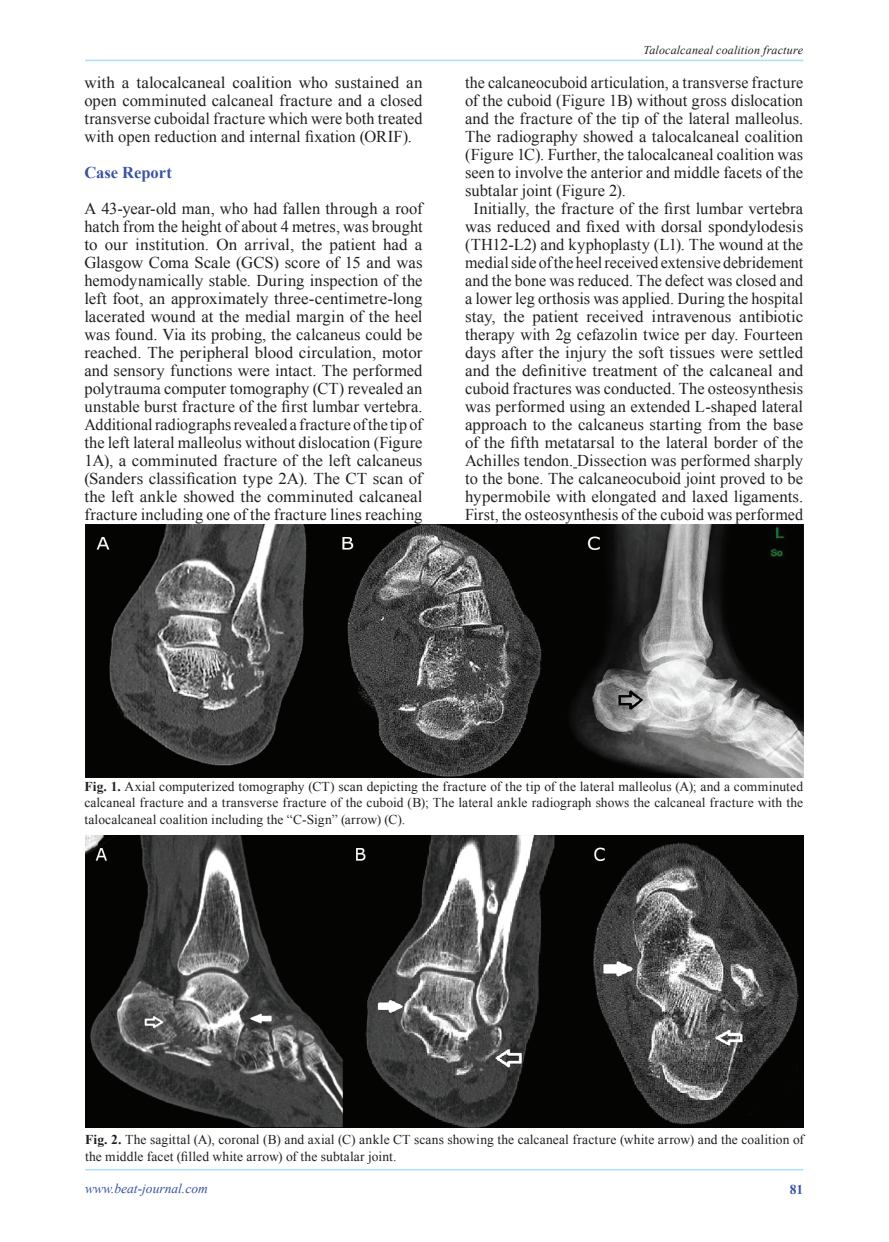
<style>
.page{position:relative;width:889px;height:1242px;background:#fff}
.page>*{position:absolute;margin:0;border:0;box-sizing:border-box;transform-origin:0 0}
.t1{font:16.5px/18px "Times New Roman";color:#231f20;text-align:justify}
.t2{font:700 16.5px "Times New Roman";color:#3a53a3}
.t3{font:13.5px/16.2px "Times New Roman";letter-spacing:.01em;color:#231f20;text-align:justify}
.t4{font:italic 13.5px "Times New Roman";color:#3a53a3}
.t5{font:700 13.5px "Times New Roman";color:#3a53a3}
.t6{font:italic 12px "Times New Roman";letter-spacing:.015em;color:#231f20}
.s1{font-weight:700}
</style>
<div class="page">
<hr style="left:85px;top:1169px;width:718px;height:1px;background:#aae0f9">
<hr style="left:85px;top:60px;width:718px;height:1px;background:#aae0f9">
<img style="left:85px;top:835px;width:718px;height:292px">
<img style="left:85px;top:524px;width:718px;height:254px">
<p class="t1" style="left:84px;top:73px;width:340px">with a talocalcaneal coalition who sustained an open comminuted calcaneal fracture and a closed transverse cuboidal fracture which were both treated with open reduction and internal fixation (ORIF).</p>
<p class="t2" style="left:84px;top:161px;width:89px">Case Report</p>
<p class="t1" style="left:84px;top:199px;width:340px">A 43-year-old man, who had fallen through a roof hatch from the height of about 4 metres, was brought to our institution. On arrival, the patient had a Glasgow Coma Scale (GCS) score of 15 and was hemodynamically stable. During inspection of the left foot, an approximately three-centimetre-long lacerated wound at the medial margin of the heel was found. Via its probing, the calcaneus could be reached. The peripheral blood circulation, motor and sensory functions were intact. The performed polytrauma computer tomography (CT) revealed an unstable burst fracture of the first lumbar vertebra.<br>Additional radiographs revealed a fracture of the tip of the left lateral malleolus without dislocation (Figure 1A), a comminuted fracture of the left calcaneus (Sanders classification type 2A). The CT scan of the left ankle showed the comminuted calcaneal fracture including one of the fracture lines reaching</p>
<p class="t6" style="left:643px;top:42px;width:161px">Talocalcaneal coalition fracture</p>
<p class="t1" style="left:465px;top:73px;width:340px">the calcaneocuboid articulation, a transverse fracture</p>
<p class="t1" style="left:465px;top:91px;width:340px">of the cuboid (Figure 1B) without gross dislocation</p>
<p class="t1" style="left:465px;top:109px;width:340px">and the fracture of the tip of the lateral malleolus.</p>
<p class="t1" style="left:465px;top:127px;width:340px">The radiography showed a talocalcaneal coalition</p>
<p class="t1" style="left:465px;top:145px;width:340px">(Figure 1C). Further, the talocalcaneal coalition was</p>
<p class="t1" style="left:465px;top:163px;width:340px">seen to involve the anterior and middle facets of the</p>
<p class="t1" style="left:465px;top:181px;width:162px">subtalar joint (Figure 2).</p>
<p class="t1" style="left:473px;top:199px;width:331px">Initially, the fracture of the first lumbar vertebra</p>
<p class="t1" style="left:465px;top:217px;width:340px">was reduced and fixed with dorsal spondylodesis</p>
<p class="t1" style="left:465px;top:235px;width:340px">(TH12-L2) and kyphoplasty (L1). The wound at the</p>
<p class="t1" style="left:465px;top:253px;width:340px">medial side of the heel received extensive debridement</p>
<p class="t1" style="left:465px;top:271px;width:340px">and the bone was reduced. The defect was closed and</p>
<p class="t1" style="left:465px;top:289px;width:340px">a lower leg orthosis was applied. During the hospital</p>
<p class="t1" style="left:465px;top:307px;width:340px">stay, the patient received intravenous antibiotic</p>
<p class="t1" style="left:465px;top:325px;width:340px">therapy with 2g cefazolin twice per day. Fourteen</p>
<p class="t1" style="left:465px;top:343px;width:340px">days after the injury the soft tissues were settled</p>
<p class="t1" style="left:465px;top:361px;width:340px">and the definitive treatment of the calcaneal and</p>
<p class="t1" style="left:465px;top:379px;width:340px">cuboid fractures was conducted. The osteosynthesis</p>
<p class="t1" style="left:465px;top:397px;width:340px">was performed using an extended L-shaped lateral</p>
<p class="t1" style="left:465px;top:415px;width:340px">approach to the calcaneus starting from the base</p>
<p class="t1" style="left:465px;top:433px;width:340px">of the fifth metatarsal to the lateral border of the</p>
<p class="t1" style="left:465px;top:451px;width:340px">Achilles tendon. Dissection was performed sharply</p>
<p class="t1" style="left:465px;top:469px;width:340px">to the bone. The calcaneocuboid joint proved to be</p>
<p class="t1" style="left:465px;top:487px;width:340px">hypermobile with elongated and laxed ligaments.</p>
<p class="t1" style="left:465px;top:505px;width:340px">First, the osteosynthesis of the cuboid was performed</p>
<p class="t3" style="left:84px;top:778px;width:720px"><span class="s1">Fig. 1.</span> Axial computerized tomography (CT) scan depicting the fracture of the tip of the lateral malleolus (A); and a comminuted calcaneal fracture and a transverse fracture of the cuboid (B); The lateral ankle radiograph shows the calcaneal fracture with the talocalcaneal coalition including the “C-Sign” (arrow) (C).</p>
<p class="t3" style="left:85px;top:1131px;width:720px"><span class="s1">Fig. 2.</span> The sagittal (A), coronal (B) and axial (C) ankle CT scans showing the calcaneal fracture (white arrow) and the coalition of the middle facet (filled white arrow) of the subtalar joint.</p>
<p class="t4" style="left:85px;top:1179px;width:124px">www.beat-journal.com</p>
<p class="t5" style="left:790px;top:1179px;width:15px">81</p>
</div>
